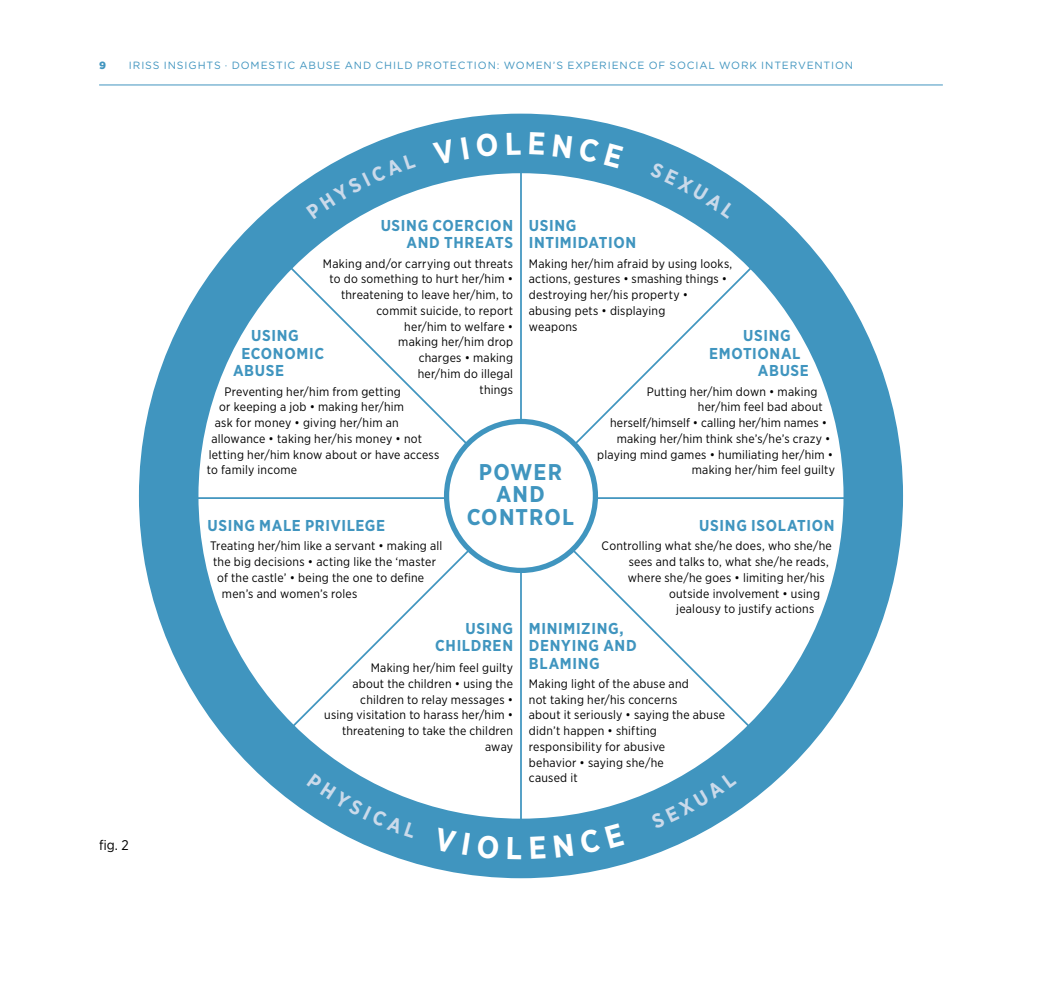
<style>
.page{position:relative;width:1042px;height:993px;background:#fff}
.page>*{position:absolute;margin:0;border:0;box-sizing:border-box;transform-origin:0 0}
.t1{font:700 22.75px/22.8px "Gotham Narrow";letter-spacing:.05em;color:#4095bf;text-align:center}
.t2{font:700 15.75px/17.5px "Gotham Narrow";letter-spacing:.04em;color:#4095bf}
.Captions{font:14px "Gotham Narrow";color:#000}
.t3{font:12.25px/15.8px "Gotham Narrow";letter-spacing:.02em;color:#000}
.t4{font:10.5px "Gotham Rounded";letter-spacing:.085em;color:#4195bf}
.t5{font:900 10.5px "Gotham";color:#4195bf}
</style>
<div class="page">
<hr style="left:99px;top:84px;width:844px;height:1px;background:#4195bf">
<div style="left:139px;top:114px;width:764px;height:763px;background:#4095bf;border-radius:50%"></div>
<div style="left:198px;top:173px;width:645px;height:645px;background:#fff;border-radius:50%"></div>
<hr style="left:520px;top:144px;width:2px;height:707px;background:#4095bf">
<hr style="left:167px;top:497px;width:707px;height:2px;background:#4095bf">
<svg style="left:268px;top:245px;width:505px;height:505px"></svg>
<div style="left:446px;top:421px;width:149px;height:149px;background:#fff;border-radius:50%"></div>
<div style="left:444px;top:418px;width:154px;height:155px;border:5px solid #4095bf;border-radius:50%"></div>
<svg style="left:306px;top:153px;width:110px;height:66px"></svg>
<svg style="left:650px;top:162px;width:86px;height:57px"></svg>
<svg style="left:307px;top:772px;width:110px;height:66px"></svg>
<svg style="left:650px;top:771px;width:87px;height:57px"></svg>
<p class="t5" style="left:99px;top:58px;width:8px">9</p>
<p class="t4" style="left:129px;top:58px;width:147px">IRISS INSIGHTS · DOMESTI</p>
<p class="t4" style="left:288px;top:58px;width:76px">C ABUSE AND</p>
<p class="t4" style="left:375px;top:58px;width:393px">CHI LD PROTECTION : WOMEN’S EXPERI ENCE OF SOCIAL WORK INT</p>
<p class="t4" style="left:782px;top:58px;width:40px">ERVENTI</p>
<p class="t4" style="left:835px;top:58px;width:18px">ON</p>
<p class="Captions" style="left:99px;top:836px;width:31px">fig. 2</p>
<p class="t2" style="left:381px;top:216px;width:134px;text-align:right">USING COERCION<br>AND THREATS</p>
<p class="t3" style="left:323px;top:255px;width:192px;text-align:right">Making and/or carrying out threats to do something to hurt her/him • threatening to leave her/him, to commit suicide, to report<br>her/him to welfare •<br>making her/him drop<br>charges • making<br>her/him do illegal<br>things</p>
<p class="t2" style="left:529px;top:216px;width:109px">USING<br>INTIMIDATION</p>
<p class="t3" style="left:529px;top:255px;width:205px">Making her/him afraid by using looks, actions, gestures • smashing things • destroying her/his property • abusing pets • displaying<br>weapons</p>
<p class="t2" style="left:251px;top:327px;width:49px">USING</p>
<p class="t2" style="left:241px;top:344px;width:84px">ECONOMIC</p>
<p class="t2" style="left:233px;top:362px;width:53px">ABUSE</p>
<p class="t3" style="left:224px;top:383px;width:178px">Preventing her/him from getting</p>
<p class="t3" style="left:219px;top:399px;width:186px">or keeping a job • making her/him</p>
<p class="t3" style="left:215px;top:414px;width:185px">ask for money • giving her/him an</p>
<p class="t3" style="left:211px;top:430px;width:212px">allowance • taking her/his money • not</p>
<p class="t3" style="left:209px;top:446px;width:232px">letting her/him know about or have access</p>
<p class="t3" style="left:207px;top:462px;width:92px">to family income</p>
<p class="t2" style="left:743px;top:327px;width:49px">USING</p>
<p class="t2" style="left:709px;top:344px;width:93px">EMOTIONAL</p>
<p class="t2" style="left:758px;top:362px;width:53px">ABUSE</p>
<p class="t3" style="left:647px;top:383px;width:172px">Putting her/him down • making</p>
<p class="t3" style="left:698px;top:399px;width:126px">her/him feel bad about</p>
<p class="t3" style="left:610px;top:414px;width:218px">herself/himself • calling her/him names •</p>
<p class="t3" style="left:617px;top:430px;width:215px">making her/him think she’s/he’s crazy •</p>
<p class="t3" style="left:597px;top:446px;width:237px">playing mind games • humiliating her/him •</p>
<p class="t3" style="left:692px;top:462px;width:145px">making her/him feel guilty</p>
<p class="t1" style="left:467px;top:460px;width:109px">POWER<br>AND<br>CONTROL</p>
<p class="t2" style="left:699px;top:516px;width:137px">USING ISOLATION</p>
<p class="t3" style="left:601px;top:537px;width:232px">Controlling what she/he does, who she/he</p>
<p class="t3" style="left:629px;top:553px;width:202px">sees and talks to, what she/he reads,</p>
<p class="t3" style="left:628px;top:569px;width:198px">where she/he goes • limiting her/his</p>
<p class="t3" style="left:669px;top:585px;width:152px">outside involvement • using</p>
<p class="t3" style="left:676px;top:600px;width:140px">jealousy to justify actions</p>
<p class="t2" style="left:529px;top:619px;width:109px">MINIMIZING,<br>DENYING AND<br>BLAMING</p>
<p class="t3" style="left:529px;top:675px;width:198px">Making light of the abuse and<br>not taking her/his concerns<br>about it seriously • saying the abuse didn’t happen • shifting responsibility for abusive<br>behavior • saying she/he<br>caused it</p>
<p class="t2" style="left:207px;top:516px;width:179px">USING MALE PRIVILEGE</p>
<p class="t3" style="left:210px;top:537px;width:234px">Treating her/him like a servant • making all</p>
<p class="t3" style="left:213px;top:553px;width:224px">the big decisions • acting like the ‘master</p>
<p class="t3" style="left:217px;top:569px;width:209px">of the castle’ • being the one to define</p>
<p class="t3" style="left:222px;top:585px;width:137px">men’s and women’s roles</p>
<p class="t2" style="left:435px;top:619px;width:79px;text-align:right">USING<br>CHILDREN</p>
<p class="t3" style="left:324px;top:659px;width:190px;text-align:right">Making her/him feel guilty<br>about the children • using the children to relay messages •<br>using visitation to harass her/him • threatening to take the children away</p>
</div>
